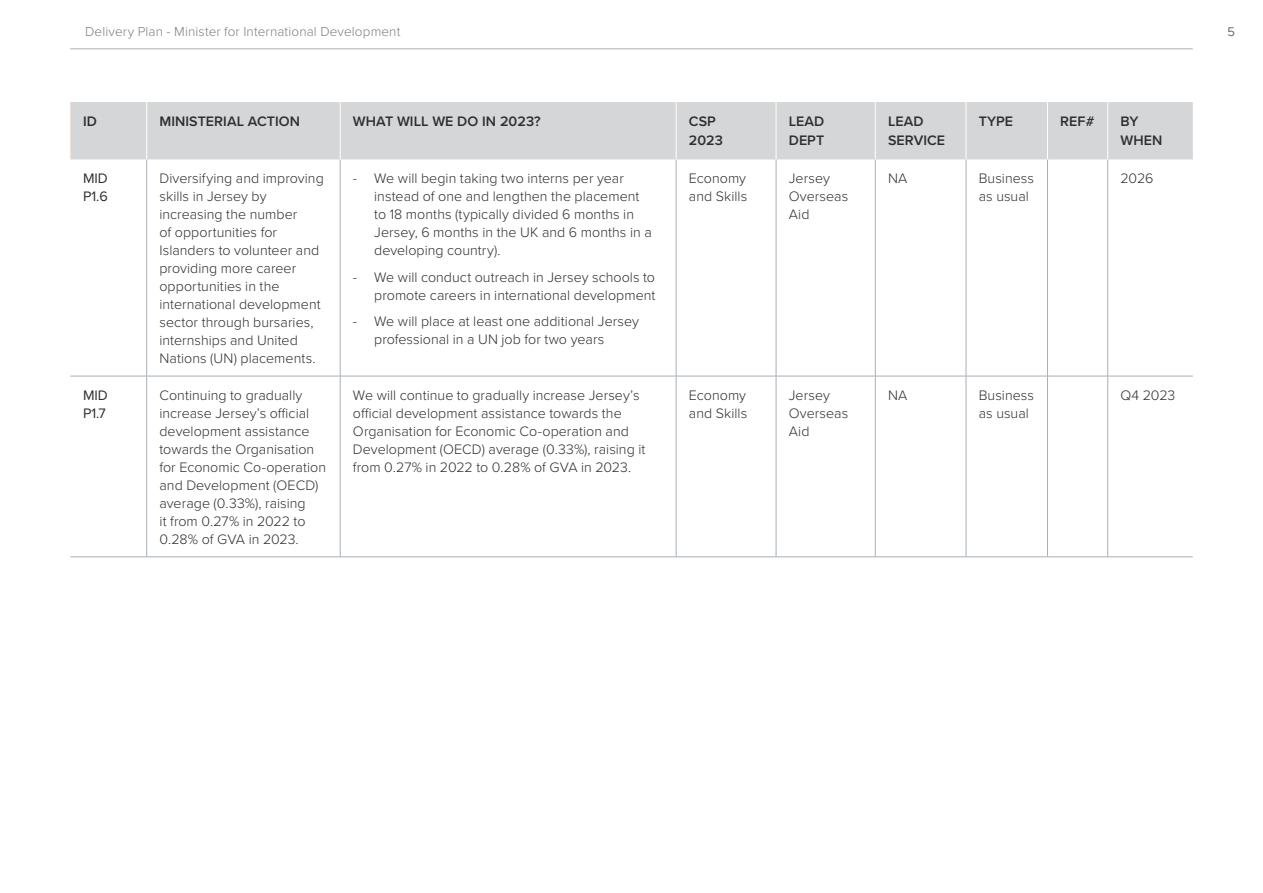
<style>
.page{position:relative;width:1263px;height:893px;background:#fff}
.page>*{position:absolute;margin:0;border:0;box-sizing:border-box;transform-origin:0 0}
.t1{font:300 14.25px/18px "Proxima Nova";color:#2d2e30}
.t2{font:600 14.25px/18.8px "Proxima Nova";letter-spacing:.005em;color:#2d2e30}
.t3{font:14.25px/18px "Proxima Nova";letter-spacing:-.005em;color:#2d2e30}
.t4{font:300 13.5px "Proxima Nova";letter-spacing:.01em;color:#797f84}
.t5{font:300 12.75px "Proxima Nova";color:#6f757a}
</style>
<div class="page">
<hr style="left:70px;top:49px;width:1123px;height:1px;background:#a8b0b6">
<div style="left:71px;top:102px;width:1122px;height:57px;background:#d5d6d8"></div>
<hr style="left:70px;top:102px;width:1px;height:57px;background:#f5e4db">
<hr style="left:146px;top:159px;width:1px;height:217px;background:#a8b0b6">
<hr style="left:340px;top:159px;width:1px;height:217px;background:#a8b0b6">
<hr style="left:676px;top:159px;width:1px;height:217px;background:#a8b0b6">
<hr style="left:776px;top:159px;width:1px;height:217px;background:#a8b0b6">
<hr style="left:875px;top:159px;width:1px;height:217px;background:#a8b0b6">
<hr style="left:966px;top:159px;width:1px;height:217px;background:#a8b0b6">
<hr style="left:1047px;top:159px;width:1px;height:217px;background:#a8b0b6">
<hr style="left:1107px;top:159px;width:1px;height:217px;background:#a8b0b6">
<hr style="left:146px;top:376px;width:1px;height:181px;background:#a8b0b6">
<hr style="left:340px;top:376px;width:1px;height:181px;background:#a8b0b6">
<hr style="left:676px;top:376px;width:1px;height:181px;background:#a8b0b6">
<hr style="left:776px;top:376px;width:1px;height:181px;background:#a8b0b6">
<hr style="left:875px;top:376px;width:1px;height:181px;background:#a8b0b6">
<hr style="left:966px;top:376px;width:1px;height:181px;background:#a8b0b6">
<hr style="left:1047px;top:376px;width:1px;height:181px;background:#a8b0b6">
<hr style="left:1107px;top:376px;width:1px;height:181px;background:#a8b0b6">
<hr style="left:146px;top:102px;width:1px;height:57px;background:#fff">
<hr style="left:340px;top:102px;width:1px;height:57px;background:#fff">
<hr style="left:676px;top:102px;width:1px;height:57px;background:#fff">
<hr style="left:776px;top:102px;width:1px;height:57px;background:#fff">
<hr style="left:875px;top:102px;width:1px;height:57px;background:#fff">
<hr style="left:966px;top:102px;width:1px;height:57px;background:#fff">
<hr style="left:1047px;top:102px;width:1px;height:57px;background:#fff">
<hr style="left:1107px;top:102px;width:1px;height:57px;background:#fff">
<hr style="left:70px;top:376px;width:77px;height:1px;background:#a8b0b6">
<hr style="left:147px;top:376px;width:193px;height:1px;background:#a8b0b6">
<hr style="left:340px;top:376px;width:336px;height:1px;background:#a8b0b6">
<hr style="left:676px;top:376px;width:100px;height:1px;background:#a8b0b6">
<hr style="left:776px;top:376px;width:99px;height:1px;background:#a8b0b6">
<hr style="left:875px;top:376px;width:91px;height:1px;background:#a8b0b6">
<hr style="left:966px;top:376px;width:81px;height:1px;background:#a8b0b6">
<hr style="left:1047px;top:376px;width:61px;height:1px;background:#a8b0b6">
<hr style="left:1108px;top:376px;width:85px;height:1px;background:#a8b0b6">
<hr style="left:70px;top:557px;width:77px;height:1px;background:#a8b0b6">
<hr style="left:147px;top:557px;width:193px;height:1px;background:#a8b0b6">
<hr style="left:340px;top:557px;width:336px;height:1px;background:#a8b0b6">
<hr style="left:676px;top:557px;width:100px;height:1px;background:#a8b0b6">
<hr style="left:776px;top:557px;width:99px;height:1px;background:#a8b0b6">
<hr style="left:875px;top:557px;width:91px;height:1px;background:#a8b0b6">
<hr style="left:966px;top:557px;width:81px;height:1px;background:#a8b0b6">
<hr style="left:1047px;top:557px;width:61px;height:1px;background:#a8b0b6">
<hr style="left:1108px;top:557px;width:85px;height:1px;background:#a8b0b6">
<p class="t4" style="left:85px;top:22px;width:317px">Delivery Plan - Minister for International Development</p>
<p class="t5" style="left:1227px;top:22px;width:9px">5</p>
<p class="t2" style="left:83px;top:112px;width:15px">ID</p>
<p class="t2" style="left:159px;top:112px;width:142px">MINISTERIAL ACTION</p>
<p class="t2" style="left:353px;top:112px;width:189px">WHAT WILL WE DO IN 2023?</p>
<p class="t2" style="left:689px;top:112px;width:36px">CSP<br>2023</p>
<p class="t2" style="left:789px;top:112px;width:37px">LEAD<br>DEPT</p>
<p class="t2" style="left:888px;top:112px;width:59px">LEAD<br>SERVICE</p>
<p class="t2" style="left:979px;top:112px;width:36px">TYPE</p>
<p class="t2" style="left:1060px;top:112px;width:36px">REF#</p>
<p class="t2" style="left:1120px;top:112px;width:43px">BY<br>WHEN</p>
<p class="t3" style="left:83px;top:169px;width:26px">MID<br>P1.6</p>
<p class="t1" style="left:159px;top:169px;width:166px">Diversifying and improving skills in Jersey by increasing the number<br>of opportunities for<br>Islanders to volunteer and providing more career opportunities in the international development sector through bursaries, internships and United<br>Nations (UN) placements.</p>
<p class="t1" style="left:374px;top:169px;width:279px;text-indent:-21px">- We will begin taking two interns per year instead of one and lengthen the placement to 18 months (typically divided 6 months in Jersey, 6 months in the UK and 6 months in a developing country).</p>
<p class="t1" style="left:689px;top:169px;width:60px">Economy and Skills</p>
<p class="t1" style="left:789px;top:169px;width:61px">Jersey<br>Overseas<br>Aid</p>
<p class="t1" style="left:888px;top:169px;width:21px">NA</p>
<p class="t1" style="left:979px;top:169px;width:57px">Business as usual</p>
<p class="t1" style="left:1120px;top:169px;width:34px">2026</p>
<p class="t1" style="left:353px;top:267px;width:304px;text-align:right">- We will conduct outreach in Jersey schools to promote careers in international development</p>
<p class="t1" style="left:374px;top:312px;width:266px;text-indent:-21px">- We will place at least one additional Jersey professional in a UN job for two years</p>
<p class="t3" style="left:83px;top:386px;width:26px">MID<br>P1.7</p>
<p class="t1" style="left:159px;top:386px;width:168px">Continuing to gradually increase Jersey’s official development assistance towards the Organisation for Economic Co-operation and Development (OECD) average (0.33%), raising<br>it from 0.27% in 2022 to<br>0.28% of GVA in 2023.</p>
<p class="t1" style="left:353px;top:386px;width:294px">We will continue to gradually increase Jersey’s official development assistance towards the Organisation for Economic Co-operation and Development (OECD) average (0.33%), raising it from 0.27% in 2022 to 0.28% of GVA in 2023.</p>
<p class="t1" style="left:689px;top:386px;width:60px">Economy and Skills</p>
<p class="t1" style="left:789px;top:386px;width:61px">Jersey<br>Overseas<br>Aid</p>
<p class="t1" style="left:888px;top:386px;width:21px">NA</p>
<p class="t1" style="left:979px;top:386px;width:57px">Business as usual</p>
<p class="t1" style="left:1120px;top:386px;width:56px">Q4 2023</p>
</div>
